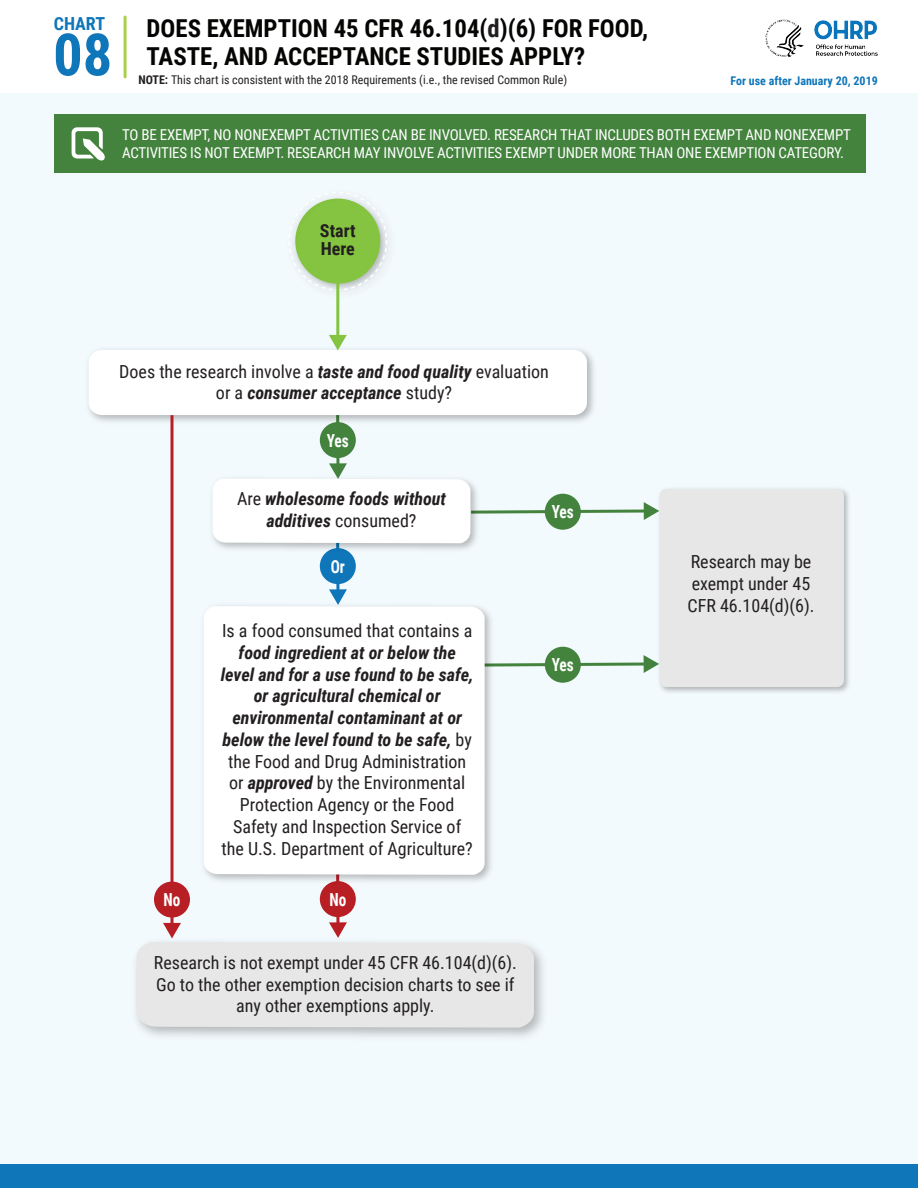
<style>
.page{position:relative;width:918px;height:1188px;background:#fff}
.page>*{position:absolute;margin:0;border:0;box-sizing:border-box;transform-origin:0 0}
.t1{font:700 58.5px "Roboto Condensed";color:#0f76ba}
.t2{font:700 24.75px/28.2px "Roboto Condensed";color:#050504}
.t3{font:18px/21.8px "Roboto Condensed";color:#231f20;text-align:center}
.t4{font:italic 700 18px/21.8px "Roboto Condensed";color:#231f20;text-align:center}
.t5{font:700 18px "Roboto Condensed";color:#fff;scale:.85 1}
.t6{font:700 18px/18.8px "Roboto Condensed";color:#231f20}
.t7{font:700 18px "Roboto Condensed";color:#0f76ba}
.t8{font:15px/18px "Roboto Condensed";letter-spacing:-.015em;color:#fff}
.t9{font:12px "Roboto Condensed";color:#231f20}
.t10{font:700 12px "Roboto Condensed";color:#0f76ba}
.s1{color:#231f20}
.s2{font-weight:700}
.s3{font-weight:700;font-style:italic}
.s4{font-weight:400;font-style:normal}
</style>
<div class="page">
<div style="left:0;top:94px;width:917px;height:1094px;background:#f3fafd"></div>
<hr style="left:124px;top:17px;width:3px;height:60px;background:#a9d049">
<div style="left:0;top:1164px;width:917px;height:24px;background:#0f76ba"></div>
<div style="left:54px;top:114px;width:812px;height:58px;background:#43833d"></div>
<svg style="left:72px;top:127px;width:33px;height:34px"></svg>
<hr style="left:336px;top:415px;width:3px;height:51px;background:#43833d">
<div style="left:321px;top:424px;width:33px;height:33px;background:#43833d;border-radius:50%"></div>
<div style="left:320px;top:422px;width:36px;height:36px;border:3px solid #43833d;border-radius:50%"></div>
<hr style="left:336px;top:874px;width:3px;height:51px;background:#b71f24">
<div style="left:321px;top:883px;width:33px;height:33px;background:#b71f24;border-radius:50%"></div>
<div style="left:320px;top:881px;width:36px;height:36px;border:3px solid #b71f24;border-radius:50%"></div>
<img style="left:88px;top:353px;width:506px;height:74px">
<img style="left:203px;top:687px;width:288px;height:201px">
<div style="left:204px;top:607px;width:281px;height:268px;background:#fff"></div>
<hr style="left:170px;top:415px;width:3px;height:511px;background:#b71f24">
<div style="left:155px;top:883px;width:33px;height:33px;background:#b71f24;border-radius:50%"></div>
<div style="left:154px;top:882px;width:36px;height:36px;border:3px solid #b71f24;border-radius:50%"></div>
<img style="left:661px;top:490px;width:188px;height:202px">
<svg style="left:213px;top:463px;width:631px;height:224px"></svg>
<img style="left:291px;top:195px;width:97px;height:108px">
<div style="left:288px;top:192px;width:99px;height:99px;border:2px dashed #fff;border-radius:50%"></div>
<hr style="left:336px;top:277px;width:3px;height:61px;background:#84c440">
<svg style="left:89px;top:335px;width:498px;height:80px"></svg>
<svg style="left:137px;top:922px;width:397px;height:106px"></svg>
<img style="left:765px;top:19px;width:113px;height:38px">
<h2 class="t7" style="left:54px;top:11px;width:53px">CHART</h2>
<h2 class="t1" style="left:53px;top:14px;width:61px">08</h2>
<h2 class="t2" style="left:147px;top:13px;width:503px">DOES EXEMPTION 45 CFR 46.104(<span class="s1">d</span>)(6) FOR FOOD,<br>TASTE, AND ACCEPTANCE STUDIES APPLY?</h2>
<p class="t9" style="left:138px;top:71px;width:430px"><span class="s2">NOTE:</span> This chart is consistent with the 2018 Requirements (i.e., the revised Common Rule)</p>
<p class="t10" style="left:731px;top:72px;width:149px">For use after January 20, 2019</p>
<p class="t8" style="left:122px;top:125px;width:730px">TO BE EXEMPT, NO NONEXEMPT ACTIVITIES CAN BE INVOLVED. RESEARCH THAT INCLUDES BOTH EXEMPT AND NONEXEMPT<br>ACTIVITIES IS NOT EXEMPT. RESEARCH MAY INVOLVE ACTIVITIES EXEMPT UNDER MORE THAN ONE EXEMPTION CATEGORY.</p>
<p class="t6" style="left:320px;top:220px;width:37px">Start<br>Here</p>
<p class="t3" style="left:119px;top:360px;width:431px">Does the research involve a <span class="s3">taste and food quality</span> evaluation or a <span class="s3">consumer acceptance</span> study?</p>
<p class="t5" style="left:327px;top:428px;width:27px">Yes</p>
<p class="t4" style="left:237px;top:487px;width:211px"><span class="s4">Are</span> wholesome foods without additives <span class="s4">consumed?</span></p>
<p class="t5" style="left:331px;top:554px;width:18px">Or</p>
<p class="t5" style="left:164px;top:887px;width:21px">No</p>
<p class="t3" style="left:221px;top:619px;width:254px">Is a food consumed that contains a <span class="s3">food ingredient at or below the level and for a use found to be safe, or agricultural chemical or environmental contaminant at or below the level found to be safe,</span> by the Food and Drug Administration or <span class="s3">approved</span> by the Environmental<br>Protection Agency or the Food<br>Safety and Inspection Service of the U.S. Department of Agriculture?</p>
<p class="t5" style="left:329px;top:887px;width:21px">No</p>
<p class="t3" style="left:154px;top:951px;width:365px">Research is not exempt under 45 CFR 46.104(d)(6).<br>Go to the other exemption decision charts to see if any other exemptions apply.</p>
<p class="t5" style="left:552px;top:499px;width:27px">Yes</p>
<p class="t5" style="left:552px;top:652px;width:27px">Yes</p>
<p class="t3" style="left:688px;top:550px;width:129px;text-align:left">Research may be exempt under 45<br>CFR 46.104(d)(6).</p>
</div>
